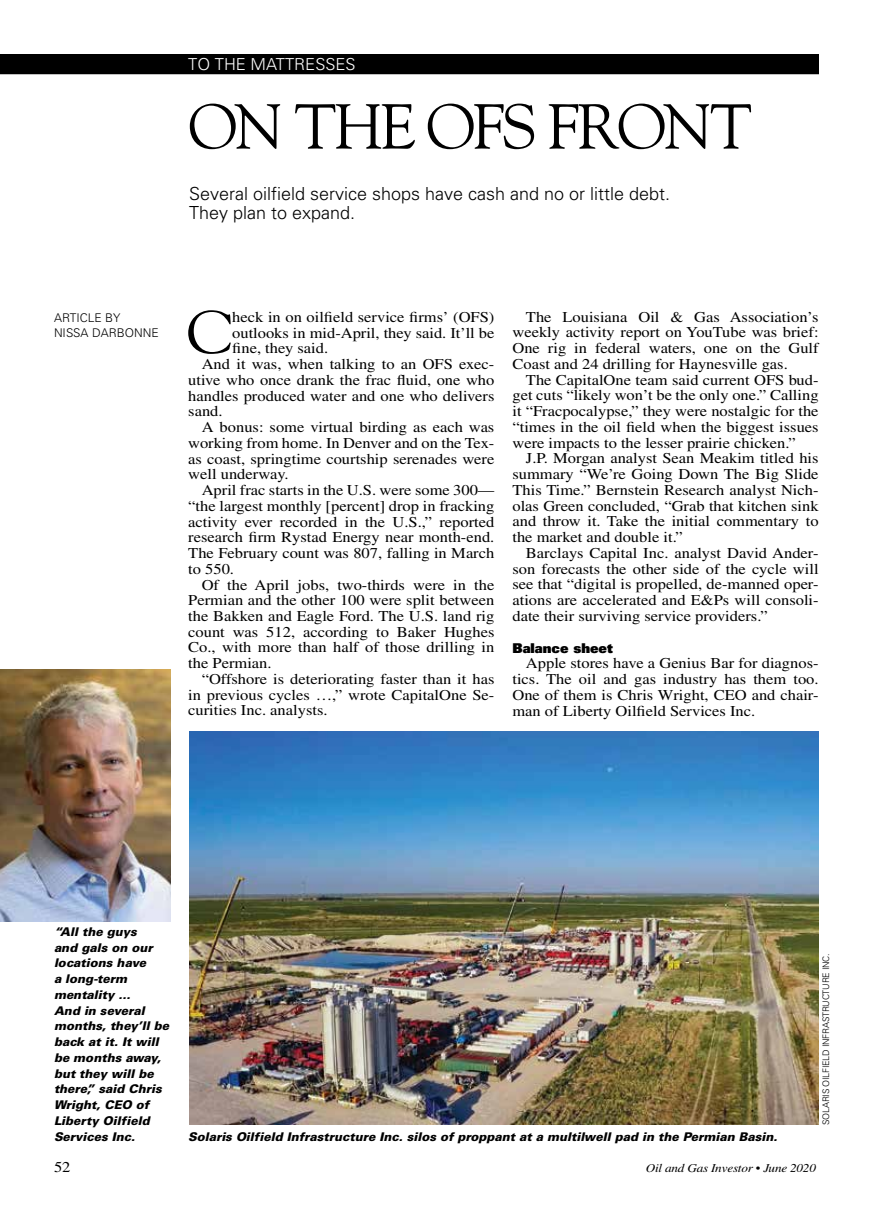
<style>
.page{position:relative;width:891px;height:1215px;background:#fff}
.page>*{position:absolute;margin:0;border:0;box-sizing:border-box;transform-origin:0 0}
.t1{font:63px "Goudy";letter-spacing:-.04em;color:#000}
.t2{font:60.3px "Goudy";color:#000;scale:1.05 1}
.t3{font:300 18px/19.5px "Univers";color:#000}
.t4{font:300 16.5px "Univers";color:#fff}
.t5{font:15px/15.8px "Times LT Std";color:#000;text-align:justify;scale:1.1 1}
.t6{font:900 13.5px "Univers";color:#000}
.t7{font:italic 900 12px/15.8px "Univers";color:#000}
.t8{font:italic 12px "Times LT Std";letter-spacing:-.015em;color:#000;scale:1.1 1}
.t9{font:300 12px/15.8px "Univers";color:#000}
.t10{font:300 9px "Univers";letter-spacing:-.025em;color:#000}
</style>
<div class="page">
<img style="left:0;top:669px;width:170px;height:252px">
<div style="left:0;top:54px;width:819px;height:20px;background:#000"></div>
<img style="left:189px;top:731px;width:630px;height:394px">
<p class="t4" style="left:188px;top:54px;width:169px">TO THE MATTRESSES</p>
<h1 class="t1" style="left:188px;top:88px;width:565px">ON THE OFS FRONT</h1>
<p class="t3" style="left:189px;top:183px;width:483px">Several oilfield service shops have cash and no or little debt.<br>They plan to expand.</p>
<p class="t9" style="left:54px;top:310px;width:106px">ARTICLE BY<br>NISSA DARBONNE</p>
<h2 class="t2" style="left:187px;top:295px;width:45px">C</h2>
<p class="t5" style="left:232px;top:309px;width:240px">heck in on oilfield service firms’ (OFS)</p>
<p class="t5" style="left:232px;top:325px;width:240px">outlooks in mid-April, they said. It’ll be</p>
<p class="t5" style="left:232px;top:340px;width:89px">fine, they said.</p>
<p class="t5" style="left:202px;top:356px;width:268px">And it was, when talking to an OFS exec-</p>
<p class="t5" style="left:188px;top:372px;width:280px">utive who once drank the frac fluid, one who</p>
<p class="t5" style="left:188px;top:388px;width:280px">handles produced water and one who delivers</p>
<p class="t5" style="left:188px;top:403px;width:33px">sand.</p>
<p class="t5" style="left:202px;top:419px;width:268px">A bonus: some virtual birding as each was</p>
<p class="t5" style="left:188px;top:435px;width:280px">working from home. In Denver and on the Tex-</p>
<p class="t5" style="left:188px;top:451px;width:280px">as coast, springtime courtship serenades were</p>
<p class="t5" style="left:188px;top:466px;width:93px">well underway.</p>
<p class="t5" style="left:202px;top:482px;width:268px">April frac starts in the U.S. were some 300—</p>
<p class="t5" style="left:188px;top:498px;width:280px">“the largest monthly [percent] drop in fracking</p>
<p class="t5" style="left:188px;top:514px;width:280px">activity ever recorded in the U.S.,” reported</p>
<p class="t5" style="left:188px;top:529px;width:280px">research firm Rystad Energy near month-end.</p>
<p class="t5" style="left:188px;top:545px;width:280px">The February count was 807, falling in March</p>
<p class="t5" style="left:188px;top:561px;width:43px">to 550.</p>
<p class="t5" style="left:202px;top:577px;width:268px">Of the April jobs, two-thirds were in the</p>
<p class="t5" style="left:188px;top:592px;width:280px">Permian and the other 100 were split between</p>
<p class="t5" style="left:188px;top:608px;width:280px">the Bakken and Eagle Ford. The U.S. land rig</p>
<p class="t5" style="left:188px;top:624px;width:280px">count was 512, according to Baker Hughes</p>
<p class="t5" style="left:188px;top:640px;width:280px">Co., with more than half of those drilling in</p>
<p class="t5" style="left:188px;top:655px;width:77px">the Permian.</p>
<p class="t5" style="left:202px;top:671px;width:268px">“Offshore is deteriorating faster than it has</p>
<p class="t5" style="left:188px;top:687px;width:280px">in previous cycles …,” wrote CapitalOne Se-</p>
<p class="t5" style="left:188px;top:703px;width:128px">curities Inc. analysts.</p>
<p class="t5" style="left:512px;top:309px;width:280px;text-indent:13px">The Louisiana Oil &amp; Gas Association’s weekly activity report on YouTube was brief:<br>One rig in federal waters, one on the Gulf Coast and 24 drilling for Haynesville gas.</p>
<p class="t5" style="left:512px;top:372px;width:280px;text-indent:13px">The CapitalOne team said current OFS bud&shy;get cuts “likely won’t be the only one.” Calling it “Fracpocalypse,” they were nostalgic for the “times in the oil field when the biggest issues were impacts to the lesser prairie chicken.”</p>
<p class="t5" style="left:512px;top:451px;width:280px;text-indent:13px">J.P. Morgan analyst Sean Meakim titled his summary “We’re Going Down The Big Slide This Time.” Bernstein Research analyst Nich&shy;olas Green concluded, “Grab that kitchen sink and throw it. Take the initial commentary to the market and double it.”</p>
<p class="t5" style="left:512px;top:545px;width:280px;text-indent:13px">Barclays Capital Inc. analyst David Ander&shy;son forecasts the other side of the cycle will see that “digital is propelled, de-manned oper&shy;ations are accelerated and E&amp;Ps will consoli&shy;date their surviving service providers.”</p>
<p class="t6" style="left:512px;top:639px;width:102px">Balance sheet</p>
<p class="t5" style="left:512px;top:655px;width:280px;text-indent:13px">Apple stores have a Genius Bar for diagnos&shy;tics. The oil and gas industry has them too.<br>One of them is Chris Wright, CEO and chair&shy;man of Liberty Oilfield Services Inc.</p>
<p class="t7" style="left:54px;top:924px;width:117px">“All the guys<br>and gals on our locations have<br>a long-term mentality …<br>And in several months, they’ll be back at it. It will be months away, but they will be there,” said Chris<br>Wright, CEO of<br>Liberty Oilfield<br>Services Inc.</p>
<p class="t7" style="left:188px;top:1128px;width:591px">Solaris Oilfield Infrastructure Inc. silos of proppant at a multilwell pad in the Permian Basin.</p>
<p class="t10" style="left:821px;top:1125px;width:173px;rotate:-90deg">SOLARIS OILFIELD INFRASTRUCTURE INC.</p>
<p class="t5" style="left:54px;top:1159px;width:16px">52</p>
<p class="t8" style="left:646px;top:1162px;width:156px">Oil and Gas Investor • June 2020</p>
</div>
